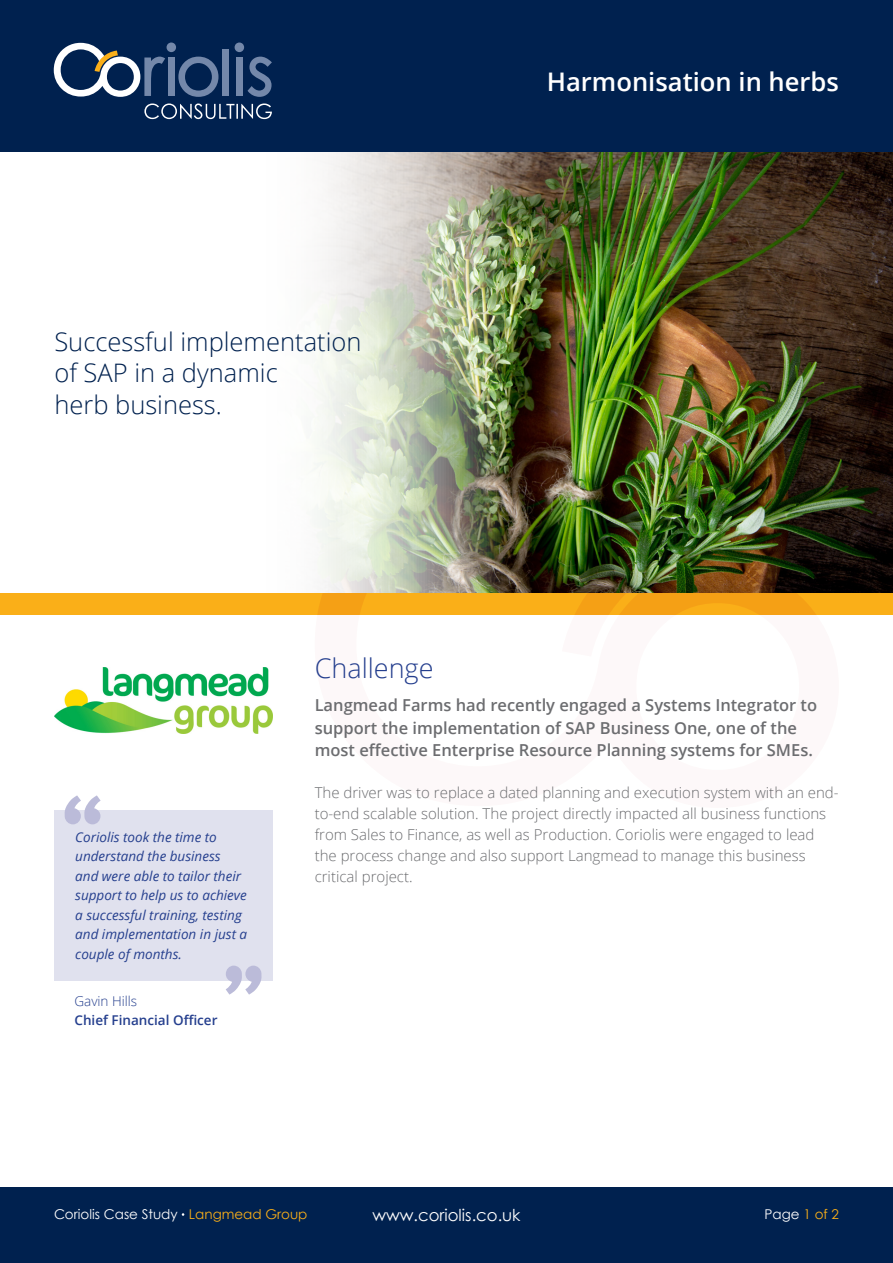
<style>
.page{position:relative;width:893px;height:1263px;background:#fff}
.page>*{position:absolute;margin:0;border:0;box-sizing:border-box;transform-origin:0 0}
.t1{font:300 27px "Open Sans";color:#253f8e}
.t2{font:600 25.65px "Open Sans";color:#fff}
.t3{font:300 25.5px/31.5px "Open Sans";color:#00214f}
.t4{font:600 16.5px/22.5px "Open Sans";color:#6c6d70}
.t5{font:16.5px "Century Gothic";color:#fff}
.t6{font:300 15px/21px "Open Sans";color:#6c6d70}
.t7{font:italic 13.5px/19.5px "Open Sans";color:#253f8e}
.t8{font:13.5px "Century Gothic";color:#fff}
.t9{font:600 13.5px "Open Sans";color:#253f8e}
.t10{font:300 13.5px "Open Sans";color:#253f8e}
.s1{color:#faaf18}
</style>
<div class="page">
<img style="left:220px;top:151px;width:673px;height:442px">
<div style="left:0;top:0;width:893px;height:151px;background:#00214f"></div>
<div style="left:0;top:1188px;width:893px;height:75px;background:#00214f"></div>
<div style="left:222px;top:50px;width:7px;height:46px;background:#7488aa"></div>
<svg style="left:235px;top:43px;width:37px;height:54px"></svg>
<svg style="left:54px;top:43px;width:164px;height:54px"></svg>
<svg style="left:144px;top:103px;width:128px;height:16px"></svg>
<div style="left:0;top:593px;width:893px;height:21px;background:#faaf18"></div>
<img style="left:315px;top:527px;width:524px;height:88px">
<img style="left:54px;top:668px;width:218px;height:65px">
<div style="left:54px;top:810px;width:218px;height:170px;background:#e0e1ee"></div>
<svg style="left:226px;top:965px;width:36px;height:29px"></svg>
<svg style="left:64px;top:795px;width:37px;height:29px"></svg>
<p class="t3" style="left:54px;top:325px;width:309px">Successful implementation of SAP in a dynamic</p>
<p class="t3" style="left:54px;top:388px;width:169px">herb business.</p>
<p class="t1" style="left:315px;top:650px;width:120px">Challenge</p>
<p class="t2" style="left:547px;top:64px;width:294px">Harmonisation in herbs</p>
<p class="t7" style="left:75px;top:827px;width:173px">Coriolis took the time to understand the business and were able to tailor their support to help us to achieve a successful training, testing and implementation in just a couple of months.</p>
<p class="t10" style="left:74px;top:992px;width:64px">Gavin Hills</p>
<p class="t9" style="left:74px;top:1011px;width:145px">Chief Financial Officer</p>
<p class="t4" style="left:315px;top:694px;width:504px">Langmead Farms had recently engaged a Systems Integrator to support the implementation of SAP Business One, one of the most effective Enterprise Resource Planning systems for SMEs.</p>
<p class="t6" style="left:315px;top:782px;width:525px">The driver was to replace a dated planning and execution system with an end&shy;to-end scalable solution. The project directly impacted all business functions from Sales to Finance, as well as Production. Coriolis were engaged to lead the process change and also support Langmead to manage this business critical project.</p>
<p class="t8" style="left:54px;top:1206px;width:255px">Coriolis Case Study <span class="s1">Langmead Group</span></p>
<p class="t5" style="left:372px;top:1205px;width:150px">www.coriolis.co.uk</p>
<p class="t8" style="left:765px;top:1206px;width:76px">Page <span class="s1">1 of 2</span></p>
</div>
